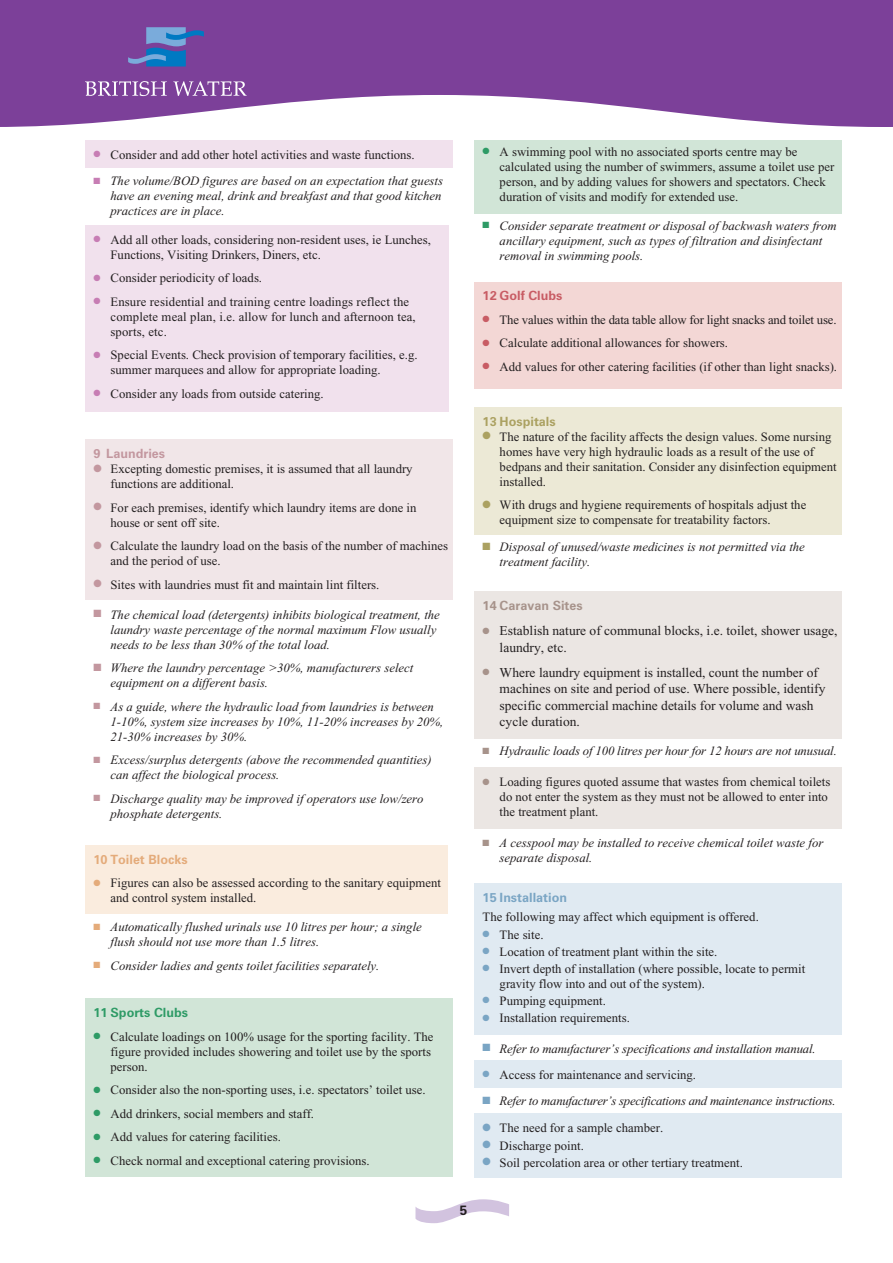
<style>
.page{position:relative;width:893px;height:1263px;background:#fff}
.page>*{position:absolute;margin:0;border:0;box-sizing:border-box;transform-origin:0 0}
.t1{font:13.5px/16.5px "Times New Roman";color:#231f20}
.t2{font:700 13.5px "Zurich BT";color:#231f20}
.t3{font:12.75px/15px "Times New Roman";color:#231f20}
.t4{font:italic 12.75px/15px "Times New Roman";color:#231f20}
.t5{font:italic 12.75px "Times New Roman";letter-spacing:-.02em;color:#231f20}
.t6{font:700 12.75px "Zurich BT";color:#e4ab7a}
.t7{font:700 12.75px "Zurich BT";color:#a7938b}
.t8{font:700 12.75px "Zurich BT";color:#7aa5c4}
.t9{font:700 12.75px "Zurich BT";color:#2e9b66}
.t10{font:700 12.75px "Zurich BT";color:#c85c64}
.t11{font:700 12.75px "Zurich BT";color:#aba161}
.t12{font:700 12.75px "Zurich BT";color:#c3979f}
.s1{color:#c77db4}
.s2{color:#c3979f}
.s3{color:#e4ab7a}
.s4{color:#2e9b66}
.s5{color:#c85c64}
.s6{color:#aba161}
.s7{color:#a7938b}
.s8{color:#7aa5c4}
</style>
<div class="page">
<svg style="left:0;top:0;width:893px;height:127px;fill:#7c4099"></svg>
<div style="left:85px;top:440px;width:368px;height:160px;background:#f1e6e8"></div>
<svg style="left:128px;top:27px;width:76px;height:39px"></svg>
<svg style="left:85px;top:81px;width:82px;height:15px"></svg>
<svg style="left:173px;top:81px;width:74px;height:15px"></svg>
<div style="left:85px;top:140px;width:368px;height:28px;background:#f1e1ed"></div>
<div style="left:85px;top:225px;width:363px;height:187px;background:#f1e1ed"></div>
<div style="left:85px;top:845px;width:363px;height:68px;background:#faecde"></div>
<div style="left:85px;top:998px;width:368px;height:179px;background:#d1e5d7"></div>
<div style="left:474px;top:140px;width:368px;height:74px;background:#d1e5d7"></div>
<div style="left:474px;top:282px;width:368px;height:106px;background:#f3d7d5"></div>
<div style="left:474px;top:407px;width:368px;height:127px;background:#ece9d6"></div>
<div style="left:474px;top:591px;width:368px;height:148px;background:#ebe6e3"></div>
<div style="left:474px;top:883px;width:368px;height:152px;background:#e0eaf2"></div>
<div style="left:474px;top:767px;width:368px;height:62px;background:#ebe6e3"></div>
<div style="left:474px;top:1060px;width:368px;height:28px;background:#e0eaf2"></div>
<div style="left:474px;top:1114px;width:368px;height:64px;background:#e0eaf2"></div>
<svg style="left:415px;top:1199px;width:94px;height:24px"></svg>
<p class="t3" style="left:94px;top:147px;width:323px"><span class="s1">●</span> Consider and add other hotel activities and waste functions.</p>
<p class="t4" style="left:111px;top:174px;width:334px;text-align:justify;text-indent:-17px"><span class="s1">■</span> The volume/BOD figures are based on an expectation that guests have an evening meal, drink and breakfast and that good kitchen practices are in place.</p>
<p class="t3" style="left:111px;top:232px;width:322px;text-indent:-17px"><span class="s1">●</span> Add all other loads, considering non-resident uses, ie Lunches,<br>Functions, Visiting Drinkers, Diners, etc.</p>
<p class="t3" style="left:94px;top:271px;width:170px"><span class="s1">●</span> Consider periodicity of loads.</p>
<p class="t3" style="left:111px;top:294px;width:307px;text-indent:-17px"><span class="s1">●</span> Ensure residential and training centre loadings reflect the complete meal plan, i.e. allow for lunch and afternoon tea, sports, etc.</p>
<p class="t3" style="left:111px;top:348px;width:309px;text-indent:-17px"><span class="s1">●</span> Special Events. Check provision of temporary facilities, e.g. summer marquees and allow for appropriate loading.</p>
<p class="t3" style="left:94px;top:386px;width:232px"><span class="s1">●</span> Consider any loads from outside catering.</p>
<p class="t12" style="left:94px;top:446px;width:73px">9 Laundries</p>
<p class="t3" style="left:111px;top:462px;width:304px;text-indent:-17px"><span class="s2">●</span> Excepting domestic premises, it is assumed that all laundry functions are additional.</p>
<p class="t3" style="left:111px;top:500px;width:307px;text-indent:-17px"><span class="s2">●</span> For each premises, identify which laundry items are done in house or sent off site.</p>
<p class="t3" style="left:111px;top:539px;width:339px;text-indent:-17px"><span class="s2">●</span> Calculate the laundry load on the basis of the number of machines and the period of use.</p>
<p class="t3" style="left:94px;top:577px;width:287px"><span class="s2">●</span> Sites with laundries must fit and maintain lint filters.</p>
<p class="t4" style="left:111px;top:607px;width:331px;text-indent:-17px"><span class="s2">■</span> The chemical load (detergents) inhibits biological treatment, the laundry waste percentage of the normal maximum Flow usually needs to be less than 30% of the total load.</p>
<p class="t4" style="left:111px;top:660px;width:304px;text-indent:-17px"><span class="s2">■</span> Where the laundry percentage &gt;30%, manufacturers select equipment on a different basis.</p>
<p class="t4" style="left:111px;top:699px;width:334px;text-indent:-17px"><span class="s2">■</span> As a guide, where the hydraulic load from laundries is between<br>1-10%, system size increases by 10%, 11-20% increases by 20%,<br>21-30% increases by 30%.</p>
<p class="t4" style="left:111px;top:752px;width:323px;text-indent:-17px"><span class="s2">■</span> Excess/surplus detergents (above the recommended quantities) can affect the biological process.</p>
<p class="t4" style="left:111px;top:791px;width:315px;text-indent:-17px"><span class="s2">■</span> Discharge quality may be improved if operators use low/zero phosphate detergents.</p>
<p class="t6" style="left:94px;top:851px;width:96px">10 Toilet Blocks</p>
<p class="t3" style="left:111px;top:876px;width:332px;text-indent:-17px"><span class="s3">●</span> Figures can also be assessed according to the sanitary equipment and control system installed.</p>
<p class="t4" style="left:111px;top:919px;width:313px;text-indent:-17px"><span class="s3">■</span> Automatically flushed urinals use 10 litres per hour; a single flush should not use more than 1.5 litres.</p>
<p class="t4" style="left:94px;top:958px;width:287px"><span class="s3">■</span> Consider ladies and gents toilet facilities separately.</p>
<p class="t9" style="left:94px;top:1005px;width:96px">11 Sports Clubs</p>
<p class="t3" style="left:111px;top:1029px;width:324px;text-indent:-17px"><span class="s4">●</span> Calculate loadings on 100% usage for the sporting facility. The figure provided includes showering and toilet use by the sports person.</p>
<p class="t3" style="left:94px;top:1082px;width:334px"><span class="s4">●</span> Consider also the non-sporting uses, i.e. spectators’ toilet use.</p>
<p class="t3" style="left:94px;top:1106px;width:222px"><span class="s4">●</span> Add drinkers, social members and staff.</p>
<p class="t3" style="left:94px;top:1129px;width:189px"><span class="s4">●</span> Add values for catering facilities.</p>
<p class="t3" style="left:94px;top:1153px;width:278px"><span class="s4">●</span> Check normal and exceptional catering provisions.</p>
<p class="t2" style="left:460px;top:1202px;width:9px">5</p>
<p class="t3" style="left:500px;top:144px;width:336px;text-indent:-17px"><span class="s4">●</span> A swimming pool with no associated sports centre may be calculated using the number of swimmers, assume a toilet use per person, and by adding values for showers and spectators. Check duration of visits and modify for extended use.</p>
<p class="t4" style="left:500px;top:218px;width:339px;text-indent:-17px"><span class="s4">■</span> Consider separate treatment or disposal of backwash waters from ancillary equipment, such as types of filtration and disinfectant removal in swimming pools.</p>
<p class="t10" style="left:483px;top:288px;width:81px">12 Golf Clubs</p>
<p class="t3" style="left:483px;top:312px;width:355px"><span class="s5">●</span> The values within the data table allow for light snacks and toilet use.</p>
<p class="t3" style="left:483px;top:336px;width:247px"><span class="s5">●</span> Calculate additional allowances for showers.</p>
<p class="t3" style="left:483px;top:359px;width:356px"><span class="s5">●</span> Add values for other catering facilities (if other than light snacks).</p>
<p class="t11" style="left:483px;top:413px;width:75px">13 Hospitals</p>
<p class="t3" style="left:500px;top:429px;width:339px;text-indent:-17px"><span class="s6">●</span> The nature of the facility affects the design values. Some nursing homes have very high hydraulic loads as a result of the use of bedpans and their sanitation. Consider any disinfection equipment installed.</p>
<p class="t3" style="left:500px;top:497px;width:308px;text-indent:-17px"><span class="s6">●</span> With drugs and hygiene requirements of hospitals adjust the equipment size to compensate for treatability factors.</p>
<p class="t4" style="left:500px;top:540px;width:307px;text-indent:-17px"><span class="s6">■</span> Disposal of unused/waste medicines is not permitted via the treatment facility.</p>
<p class="t7" style="left:483px;top:598px;width:102px">14 Caravan Sites</p>
<p class="t1" style="left:500px;top:622px;width:339px;text-indent:-17px"><span class="s7">●</span> Establish nature of communal blocks, i.e. toilet, shower usage, laundry, etc.</p>
<p class="t1" style="left:500px;top:664px;width:327px;text-indent:-17px"><span class="s7">●</span> Where laundry equipment is installed, count the number of machines on site and period of use. Where possible, identify specific commercial machine details for volume and wash cycle duration.</p>
<p class="t4" style="left:483px;top:743px;width:356px"><span class="s7">■</span> Hydraulic loads of 100 litres per hour for 12 hours are not unusual.</p>
<p class="t3" style="left:500px;top:774px;width:332px;text-indent:-17px"><span class="s7">●</span> Loading figures quoted assume that wastes from chemical toilets do not enter the system as they must not be allowed to enter into the treatment plant.</p>
<p class="t4" style="left:500px;top:836px;width:325px;text-indent:-17px"><span class="s7">■</span> A cesspool may be installed to receive chemical toilet waste for separate disposal.</p>
<p class="t8" style="left:483px;top:890px;width:86px">15 Installation</p>
<p class="t3" style="left:483px;top:910px;width:278px">The following may affect which equipment is offered.</p>
<p class="t3" style="left:483px;top:927px;width:62px"><span class="s8">●</span> The site.</p>
<p class="t3" style="left:483px;top:944px;width:236px"><span class="s8">●</span> Location of treatment plant within the site.</p>
<p class="t3" style="left:500px;top:961px;width:307px;text-indent:-17px"><span class="s8">●</span> Invert depth of installation (where possible, locate to permit gravity flow into and out of the system).</p>
<p class="t3" style="left:483px;top:993px;width:125px"><span class="s8">●</span> Pumping equipment.</p>
<p class="t3" style="left:483px;top:1010px;width:149px"><span class="s8">●</span> Installation requirements.</p>
<p class="t4" style="left:483px;top:1041px;width:335px"><span class="s8">■</span> Refer to manufacturer’s specifications and installation manual.</p>
<p class="t3" style="left:483px;top:1067px;width:215px"><span class="s8">●</span> Access for maintenance and servicing.</p>
<p class="t5" style="left:483px;top:1094px;width:355px"><span class="s8">■</span> Refer to manufacturer’s specifications and maintenance instructions.</p>
<p class="t3" style="left:483px;top:1121px;width:182px"><span class="s8">●</span> The need for a sample chamber.</p>
<p class="t3" style="left:483px;top:1138px;width:103px"><span class="s8">●</span> Discharge point.</p>
<p class="t3" style="left:483px;top:1155px;width:262px"><span class="s8">●</span> Soil percolation area or other tertiary treatment.</p>
</div>
